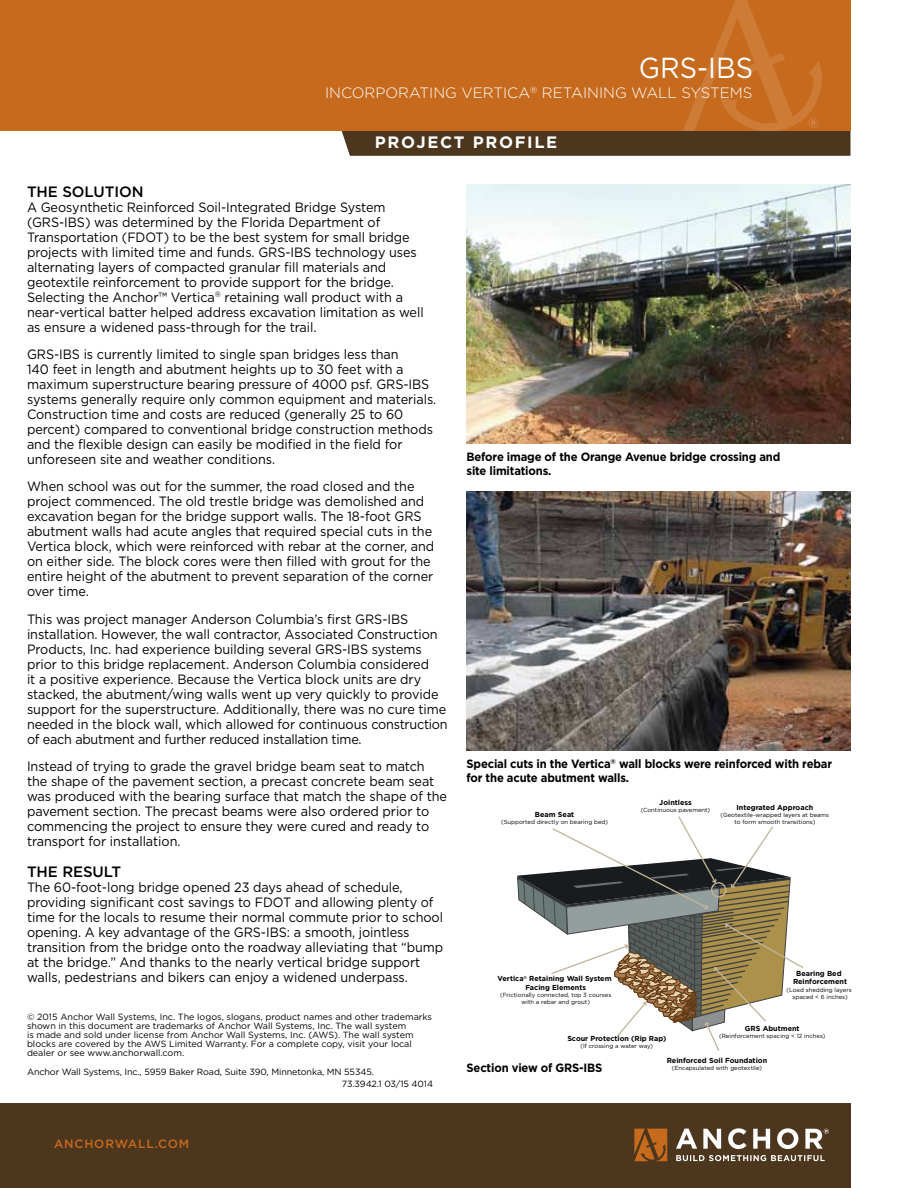
<style>
.page{position:relative;width:918px;height:1188px;background:#fff}
.page>*{position:absolute;margin:0;border:0;box-sizing:border-box;transform-origin:0 0}
.t1{font:28.95px "Gotham";color:#fff;scale:.94 1}
.t2{font:700 16.5px "Gotham";color:#fff}
.t3{font:300 15px "Gotham";color:#fff}
.t4{font:500 15px "Gotham";letter-spacing:-.005em;color:#000}
.t5{font:13.5px/15px "Gotham";letter-spacing:-.005em;color:#000;scale:.94 1}
.t6{font:700 12px/14.4px "Gotham";letter-spacing:-.015em;color:#000;scale:.94 1}
.t7{font:500 12px "Gotham";color:#c66a1d}
.t8{font:9px/9px "Gotham";color:#000}
.t9{font:700 7.2px/8.7px "Gotham";color:#000;text-align:center}
.t10{font:6px/7.1px "Gotham";color:#000;text-align:center}
</style>
<div class="page">
<img style="left:467px;top:184px;width:384px;height:259px">
<img style="left:467px;top:491px;width:383px;height:260px">
<svg style="left:517px;top:816px;width:287px;height:235px"></svg>
<div style="left:0;top:1104px;width:850px;height:84px;background:#4d361e"></div>
<div style="left:0;top:0;width:850px;height:131px;background:#c66a1d"></div>
<svg style="left:676px;top:1129px;width:21px;height:20px"></svg>
<svg style="left:703px;top:1129px;width:18px;height:20px"></svg>
<svg style="left:728px;top:1128px;width:19px;height:21px"></svg>
<svg style="left:753px;top:1129px;width:17px;height:20px"></svg>
<svg style="left:777px;top:1128px;width:21px;height:21px"></svg>
<svg style="left:634px;top:1129px;width:33px;height:32px"></svg>
<svg style="left:676px;top:1155px;width:149px;height:6px"></svg>
<svg style="left:805px;top:1129px;width:24px;height:20px"></svg>
<svg style="left:341px;top:0;width:509px;height:156px"></svg>
<h1 class="t1" style="left:639px;top:52px;width:123px">GRS-IBS</h1>
<p class="t3" style="left:325px;top:85px;width:73px">I NCORPORA</p>
<p class="t3" style="left:420px;top:85px;width:238px">TI NG VERTICA<sup>®</sup> RETAI NI NG WALL</p>
<p class="t3" style="left:681px;top:85px;width:71px">SYSTEMS</p>
<p class="t2" style="left:375px;top:132px;width:184px">project profile</p>
<p class="t4" style="left:27px;top:183px;width:57px">THE SOLUT</p>
<p class="t4" style="left:114px;top:183px;width:17px">ION</p>
<p class="t5" style="left:27px;top:199px;width:424px">A Geosynthetic Reinforced Soil-Integrated Bridge System (GRS-IBS) was determined by the Florida Department of Transportation (FDOT) to be the best system for small bridge projects with limited time and funds. GRS-IBS technology uses alternating layers of compacted granular fill materials and geotextile reinforcement to provide support for the bridge.<br>Selecting the Anchor™ Vertica<sup>®</sup> retaining wall product with a near-vertical batter helped address excavation limitation as well as ensure a widened pass-through for the trail.</p>
<p class="t5" style="left:27px;top:347px;width:437px">GRS-IBS is currently limited to single span bridges less than<br>140 feet in length and abutment heights up to 30 feet with a maximum superstructure bearing pressure of 4000 psf. GRS-IBS systems generally require only common equipment and materials.<br>Construction time and costs are reduced (generally 25 to 60 percent) compared to conventional bridge construction methods and the flexible design can easily be modified in the field for unforeseen site and weather conditions.</p>
<p class="t5" style="left:27px;top:479px;width:435px">When school was out for the summer, the road closed and the project commenced. The old trestle bridge was demolished and excavation began for the bridge support walls. The 18-foot GRS abutment walls had acute angles that required special cuts in the Vertica block, which were reinforced with rebar at the corner, and on either side. The block cores were then filled with grout for the entire height of the abutment to prevent separation of the corner over time.</p>
<p class="t5" style="left:27px;top:611px;width:449px">This was project manager Anderson Columbia’s first GRS-IBS installation. However, the wall contractor, Associated Construction Products, Inc. had experience building several GRS-IBS systems prior to this bridge replacement. Anderson Columbia considered<br>it a positive experience. Because the Vertica block units are dry stacked, the abutment/wing walls went up very quickly to provide support for the superstructure. Additionally, there was no cure time needed in the block wall, which allowed for continuous construction of each abutment and further reduced installation time.</p>
<p class="t5" style="left:27px;top:759px;width:448px">Instead of trying to grade the gravel bridge beam seat to match the shape of the pavement section, a precast concrete beam seat was produced with the bearing surface that match the shape of the pavement section. The precast beams were also ordered prior to commencing the project to ensure they were cured and ready to transport for installation.</p>
<p class="t4" style="left:27px;top:864px;width:76px">THE RESULT</p>
<p class="t5" style="left:27px;top:880px;width:444px">The 60-foot-long bridge opened 23 days ahead of schedule, providing significant cost savings to FDOT and allowing plenty of time for the locals to resume their normal commute prior to school opening. A key advantage of the GRS-IBS: a smooth, jointless transition from the bridge onto the roadway alleviating that “bump at the bridge.” And thanks to the nearly vertical bridge support walls, pedestrians and bikers can enjoy a widened underpass.</p>
<p class="t8" style="left:27px;top:1013px;width:407px">© 2015 Anchor Wall Systems, Inc. The logos, slogans, product names and other trademarks shown in this document are trademarks of Anchor Wall Systems, Inc. The wall system<br>is made and sold under license from Anchor Wall Systems, Inc. (AWS). The wall system blocks are covered by the AWS Limited Warranty. For a complete copy, visit your local dealer or see www.anchorwall.com.</p>
<p class="t8" style="left:342px;top:1066px;width:93px;line-height:12px;text-indent:-315px">Anchor Wall Systems, Inc., 5959 Baker Road, Suite 390, Minnetonka, MN 55345.<br>73.3942.1 03/15 4014</p>
<p class="t6" style="left:467px;top:449px;width:335px">Before image of the Orange Avenue bridge crossing and site limitations.</p>
<p class="t6" style="left:467px;top:756px;width:390px">Special cuts in the Vertica<sup>®</sup> wall blocks were reinforced with rebar for the acute abutment walls.</p>
<p class="t9" style="left:535px;top:810px;width:41px">Beam Seat</p>
<p class="t10" style="left:501px;top:819px;width:108px">(Supported directly on bearing bed)</p>
<p class="t9" style="left:659px;top:798px;width:34px">Jointless</p>
<p class="t10" style="left:641px;top:807px;width:71px">(Continuous pavement)</p>
<p class="t9" style="left:737px;top:803px;width:78px">Integrated Approach</p>
<p class="t10" style="left:721px;top:811px;width:110px">(Geotextile-wrapped layers at beams to form smooth transitions)</p>
<p class="t9" style="left:793px;top:969px;width:56px">Bearing Bed<br>Reinforcement</p>
<p class="t10" style="left:787px;top:986px;width:67px">(Load shedding layers spaced &lt; 6 inches)</p>
<p class="t9" style="left:745px;top:1024px;width:56px">GRS Abutment</p>
<p class="t10" style="left:719px;top:1032px;width:108px">(Reinforcement spacing &lt; 12 inches)</p>
<p class="t9" style="left:667px;top:1056px;width:102px">Reinforced Soil Foundation</p>
<p class="t10" style="left:672px;top:1064px;width:92px">(Encapsulated with geotextile)</p>
<p class="t9" style="left:498px;top:974px;width:116px">Vertica<sup>®</sup> Retaining Wall System<br>Facing Elements</p>
<p class="t10" style="left:500px;top:991px;width:113px">(Frictionally connected, top 3 courses with a rebar and grout)</p>
<p class="t9" style="left:567px;top:1034px;width:101px">Scour Protection (Rip Rap)</p>
<p class="t10" style="left:581px;top:1042px;width:74px">(If crossing a water way)</p>
<p class="t6" style="left:467px;top:1060px;width:146px">Section view of GRS-I BS</p>
<p class="t7" style="left:54px;top:1137px;width:11px">ANCHORWALL</p>
<p class="t7" style="left:155px;top:1137px;width:15px">.COM</p>
</div>
